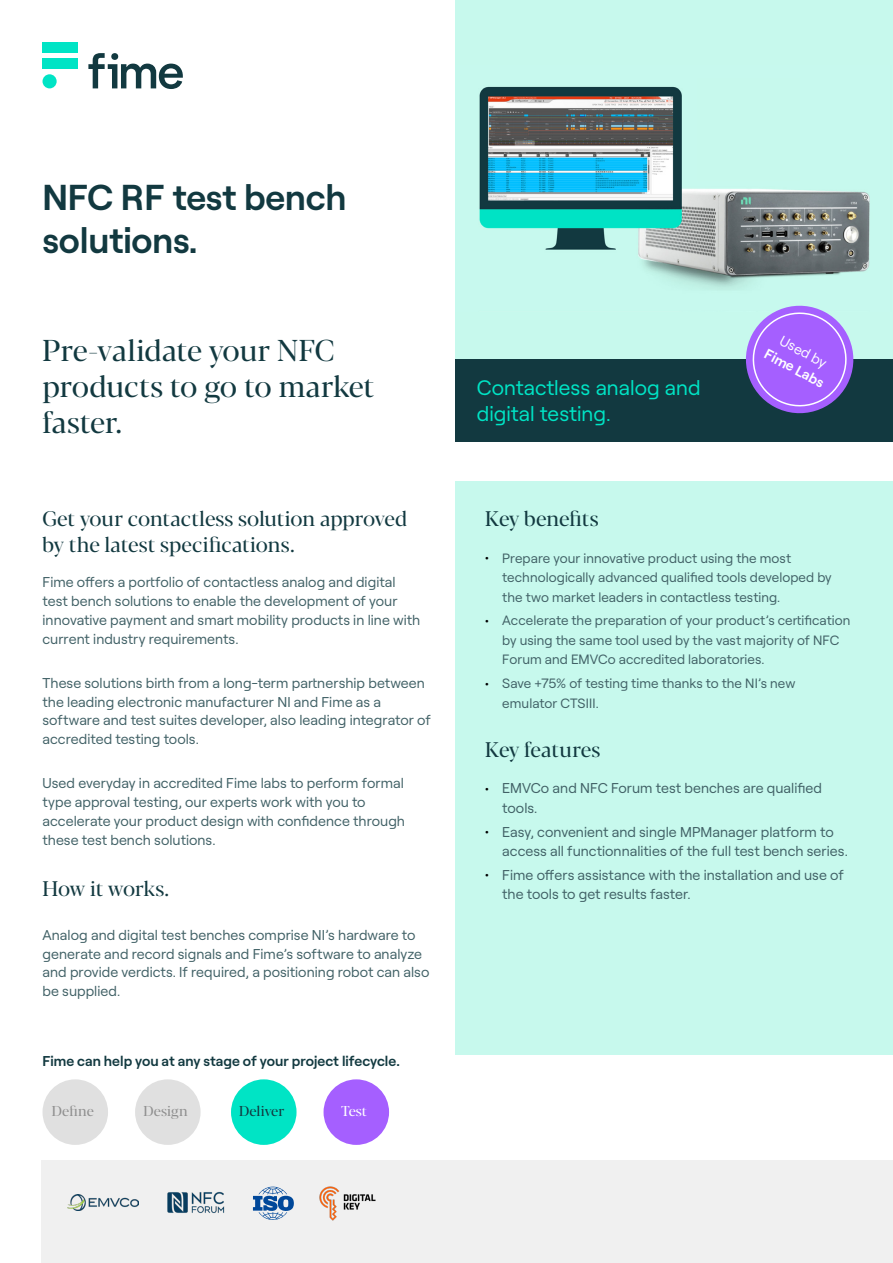
<style>
.page{position:relative;width:893px;height:1263px;background:#fff}
.page>*{position:absolute;margin:0;border:0;box-sizing:border-box;transform-origin:0 0}
.Product_name__Roobert_SemiBold{font:600 36px/43.2px "Roobert";letter-spacing:-.005em;color:#123940}
.Product_intro{font:30px/36px "Blacker Pro Dis";letter-spacing:-.01em;color:#123940}
.Section_Heading{font:21px/25.5px "Blacker Pro Dis";letter-spacing:-.005em;color:#123940}
.Section_Heading-2{font:21px/25.5px "Roobert";color:#00e4c5}
.Bodycopy_9_5pt__6mm_spacing{font:21px "Blacker Pro Dis";letter-spacing:-.015em;color:#123940}
.Bodycopy_9_5pt__6mm_spacing-2{font:14.25px/18.8px "Roobert";letter-spacing:.005em;color:#416166}
.Bodycopy_9_5pt__2mm_spacing{font:600 14.25px "Roobert";color:#123940}
.Bodycopy_9_5pt__Roobert_SemiBold{font:14.25px "Blacker Pro Dis";letter-spacing:.005em;color:#8f8f8f}
.Bodycopy_9_5pt__6mm_spacing-3{font:600 14.25px "Roobert";color:#fff}
.Bodycopy_9_5pt__Roobert_SemiBold-2{font:14.25px "Blacker Pro Dis";letter-spacing:-.005em;color:#123940}
.Bodycopy_9_5pt__2mm_spacing-2{font:14.25px "Roobert";color:#fff}
.Bodycopy_9_5pt__Roobert_SemiBold-3{font:14.25px "Blacker Pro Dis";color:#fff}
.t1{font:13.5px/19.5px "Roobert";letter-spacing:.005em;color:#416166}
.s1{font-size:14.25px;color:#000}
.s2{color:#000}
</style>
<div class="page">
<div style="left:43px;top:58px;width:35px;height:11px;background:#00e4c5"></div>
<div style="left:43px;top:43px;width:35px;height:10px;background:#00e4c5"></div>
<div style="left:43px;top:74px;width:14px;height:14px;background:#00e4c5;border-radius:50%"></div>
<svg style="left:88px;top:53px;width:95px;height:36px"></svg>
<div style="left:42px;top:1161px;width:851px;height:102px;background:#f0f0f0"></div>
<div style="left:455px;top:0;width:438px;height:359px;background:#c7f9ed"></div>
<img style="left:479px;top:86px;width:391px;height:203px">
<div style="left:455px;top:481px;width:438px;height:574px;background:#c7f9ed"></div>
<div style="left:455px;top:359px;width:438px;height:83px;background:#123940"></div>
<svg style="left:746px;top:305px;width:108px;height:109px"></svg>
<img style="left:68px;top:1195px;width:70px;height:15px">
<img style="left:167px;top:1192px;width:58px;height:21px">
<div style="left:43px;top:1079px;width:65px;height:66px;background:#e0e0e0;border-radius:50%"></div>
<div style="left:135px;top:1079px;width:66px;height:66px;background:#e0e0e0;border-radius:50%"></div>
<div style="left:324px;top:1079px;width:65px;height:66px;background:#a55fff;border-radius:50%"></div>
<div style="left:231px;top:1079px;width:66px;height:66px;background:#00e4c5;border-radius:50%"></div>
<div style="left:697px;top:79px;width:103px;height:102px;background:#c7f9ed"></div>
<img style="left:319px;top:1186px;width:57px;height:35px">
<svg style="left:253px;top:1186px;width:41px;height:34px"></svg>
<p class="Product_name__Roobert_SemiBold" style="left:43px;top:173px;width:306px">NFC RF test bench solutions.</p>
<p class="Product_intro" style="left:43px;top:332px;width:333px">Pre-validate your NFC products to go to market faster.</p>
<p class="Bodycopy_9_5pt__2mm_spacing-2" style="left:786px;top:330px;width:53px;rotate:28deg">Used by</p>
<p class="Bodycopy_9_5pt__6mm_spacing-3" style="left:771px;top:343px;width:67px;rotate:28deg">Fime Labs</p>
<p class="Section_Heading-2" style="left:477px;top:374px;width:225px">Contactless analog and digital testing.</p>
<p class="Section_Heading" style="left:43px;top:505px;width:366px">Get your contactless solution approved by the latest specifications.</p>
<p class="Bodycopy_9_5pt__6mm_spacing-2" style="left:43px;top:572px;width:379px">Fime offers a portfolio of contactless analog and digital test bench solutions to enable the development of your innovative payment and smart mobility products in line with current industry requirements.</p>
<p class="Bodycopy_9_5pt__6mm_spacing-2" style="left:43px;top:672px;width:390px">These solutions birth from a long-term partnership between the leading electronic manufacturer NI and Fime as a software and test suites developer, also leading integrator of accredited testing tools.</p>
<p class="Bodycopy_9_5pt__6mm_spacing-2" style="left:43px;top:773px;width:364px">Used everyday in accredited Fime labs to perform formal type approval testing, our experts work with you to accelerate your product design with confidence through these test bench solutions.</p>
<p class="Bodycopy_9_5pt__6mm_spacing" style="left:43px;top:875px;width:128px">How it works.</p>
<p class="Bodycopy_9_5pt__6mm_spacing-2" style="left:43px;top:924px;width:388px">Analog and digital test benches comprise NI’s hardware to generate and record signals and Fime’s software to analyze and provide verdicts. If required, a positioning robot can also be supplied.</p>
<p class="Bodycopy_9_5pt__2mm_spacing" style="left:42px;top:1050px;width:359px">Fime can help you at any stage of your project lifecycle.</p>
<p class="Bodycopy_9_5pt__Roobert_SemiBold-2" style="left:239px;top:1102px;width:47px">Deliver</p>
<p class="Bodycopy_9_5pt__Roobert_SemiBold" style="left:52px;top:1102px;width:43px">Define</p>
<p class="Bodycopy_9_5pt__Roobert_SemiBold" style="left:144px;top:1102px;width:46px">Design</p>
<p class="Bodycopy_9_5pt__Roobert_SemiBold-3" style="left:341px;top:1102px;width:28px">Test</p>
<p class="Section_Heading" style="left:485px;top:505px;width:115px">Key benefits</p>
<p class="t1" style="left:502px;top:547px;width:331px;text-indent:-17px"><span class="s1">•</span> Prepare your innovative product using the most technologically advanced qualified tools developed by the two market leaders in contactless testing.</p>
<p class="t1" style="left:502px;top:610px;width:350px;text-indent:-17px"><span class="s1">•</span> Accelerate the preparation of your product’s certification by using the same tool used by the vast majority of NFC<br>Forum and EMVCo accredited laboratories.</p>
<p class="t1" style="left:502px;top:672px;width:295px;text-indent:-17px"><span class="s1">•</span> Save +75% of testing time thanks to the NI’s new emulator CTSIII.</p>
<p class="Section_Heading" style="left:485px;top:736px;width:116px">Key features</p>
<p class="Bodycopy_9_5pt__6mm_spacing-2" style="left:502px;top:777px;width:321px;line-height:19.5px;text-indent:-17px"><span class="s2">•</span> EMVCo and NFC Forum test benches are qualified tools.</p>
<p class="Bodycopy_9_5pt__6mm_spacing-2" style="left:502px;top:821px;width:347px;line-height:19.5px;text-indent:-17px"><span class="s2">•</span> Easy, convenient and single MPManager platform to access all functionnalities of the full test bench series.</p>
<p class="Bodycopy_9_5pt__6mm_spacing-2" style="left:502px;top:864px;width:343px;line-height:19.5px;text-indent:-17px"><span class="s2">•</span> Fime offers assistance with the installation and use of the tools to get results faster.</p>
</div>
